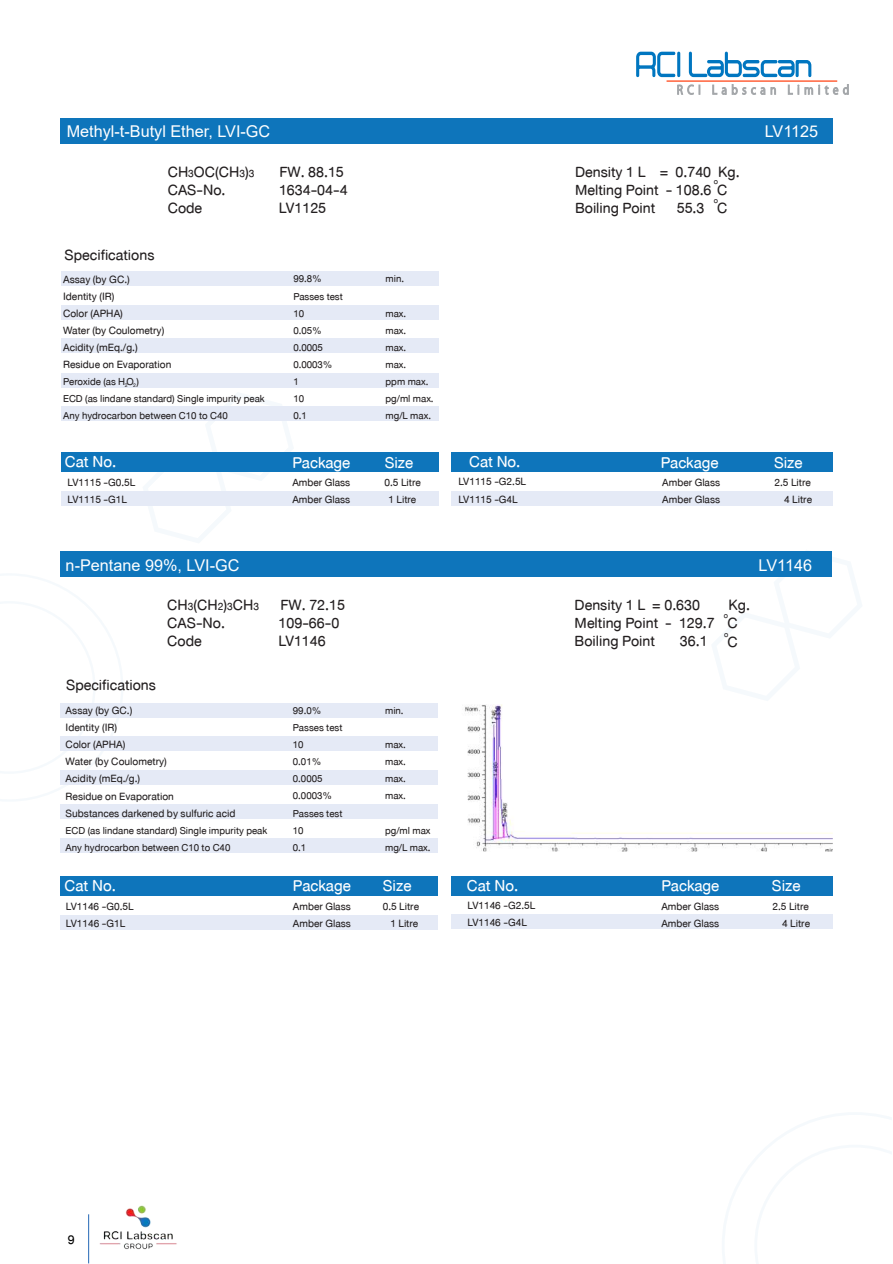
<style>
.page{position:relative;width:893px;height:1264px;background:#fff}
.page>*{position:absolute;margin:0;border:0;box-sizing:border-box;transform-origin:0 0}
.t1{font:22.2px "font 00000000271 efd 22";color:#fff}
.t2{font:21px/18px "font 00000000271 efd 22";color:#231f20}
.t3{font:18px "font 00000000271 efd 22";color:#000}
.t4{font:16.2px "font 00000000271 efd 22";color:#fff}
.t5{font:15px/17.1px "font 00000000271 efd 22";color:#231f20}
.t6{font:14.85px "font 00000000271 efd 22";color:#231f20}
.t7{font:14.25px/17.1px "font 00000000271 efd 22";color:#231f20}
.t8{font:10.95px "font 00000000271 efd 22";color:#231f20}
.t9{font:7.5px "font 00000000271 efd 22";color:#231f20}
.s1{font-size:15px}
</style>
<div class="page">
<svg style="left:60px;top:717px;width:63px;height:68px"></svg>
<svg style="left:142px;top:471px;width:152px;height:35px"></svg>
<svg style="left:677px;top:84px;width:23px;height:11px"></svg>
<svg style="left:712px;top:84px;width:64px;height:11px"></svg>
<svg style="left:788px;top:84px;width:61px;height:11px"></svg>
<svg style="left:636px;top:51px;width:43px;height:27px"></svg>
<div style="left:677px;top:52px;width:3px;height:25px;border:2px solid #0076c0"></div>
<svg style="left:688px;top:51px;width:124px;height:27px"></svg>
<hr style="left:666px;top:80px;width:171px;height:2px;background:#ff3b0a">
<div style="left:60px;top:551px;width:772px;height:26px;background:#0e75bb"></div>
<div style="left:60px;top:875px;width:378px;height:20px;background:#0e75bb"></div>
<div style="left:451px;top:875px;width:382px;height:20px;background:#0e75bb"></div>
<div style="left:60px;top:914px;width:378px;height:15px;background:#e5eaf6"></div>
<div style="left:451px;top:914px;width:382px;height:15px;background:#e5eaf6"></div>
<div style="left:60px;top:702px;width:378px;height:15px;background:#e5eaf6"></div>
<div style="left:60px;top:735px;width:378px;height:15px;background:#e5eaf6"></div>
<div style="left:60px;top:769px;width:378px;height:15px;background:#e5eaf6"></div>
<div style="left:60px;top:804px;width:378px;height:15px;background:#e5eaf6"></div>
<div style="left:60px;top:837px;width:378px;height:15px;background:#e5eaf6"></div>
<div style="left:61px;top:271px;width:377px;height:15px;background:#e5eaf6"></div>
<div style="left:61px;top:304px;width:377px;height:15px;background:#e5eaf6"></div>
<div style="left:61px;top:338px;width:377px;height:15px;background:#e5eaf6"></div>
<div style="left:61px;top:373px;width:377px;height:15px;background:#e5eaf6"></div>
<div style="left:61px;top:406px;width:377px;height:15px;background:#e5eaf6"></div>
<div style="left:61px;top:118px;width:772px;height:25px;background:#0e75bb"></div>
<div style="left:61px;top:452px;width:377px;height:19px;background:#0e75bb"></div>
<div style="left:452px;top:452px;width:381px;height:19px;background:#0e75bb"></div>
<div style="left:61px;top:491px;width:377px;height:14px;background:#e5eaf6"></div>
<div style="left:452px;top:491px;width:381px;height:14px;background:#e5eaf6"></div>
<img style="left:465px;top:704px;width:368px;height:147px">
<img style="left:88px;top:1205px;width:89px;height:58px">
<hr style="left:88px;top:1213px;width:1px;height:49px;background:#2366b5">
<p class="t4" style="left:67px;top:123px;width:205px">Methyl-t-Butyl Ether, LVI-GC</p>
<h2 class="t2" style="left:168px;top:160px;width:178px">CH<span class="s1">3</span>OC(CH<span class="s1">3</span>)<span class="s1">3</span> FW. 88.15<br>CAS-No.</h2>
<h2 class="t2" style="left:279px;top:178px;width:70px">1634-04-4</h2>
<h2 class="t2" style="left:168px;top:196px;width:36px">Code</h2>
<h2 class="t2" style="left:65px;top:243px;width:91px">Specifications</h2>
<p class="t5" style="left:63px;top:269px;width:110px">Assay (by GC.)<br>Identity (IR)<br>Color (APHA)<br>Water (by Coulometry)<br>Acidity (mEq./g.)<br>Residue on Evaporation</p>
<p class="t7" style="left:63px;top:371px;width:203px">Peroxide (as HO )<br>ECD (as lindane standard) Single impurity peak<br>Any hydrocarbon between C10 to C40</p>
<p class="t9" style="left:125px;top:380px;width:13px">2 2</p>
<h2 class="t2" style="left:279px;top:196px;width:49px">LV1125</h2>
<p class="t7" style="left:293px;top:269px;width:51px">99.8%<br>Passes test<br>10<br>0.05%<br>0.0005<br>0.0003%<br>1<br>10<br>0.1</p>
<p class="t7" style="left:386px;top:269px;width:20px">min.</p>
<p class="t7" style="left:386px;top:303px;width:50px">max.<br>max.<br>max.<br>max.<br>ppm max. pg/ml max. mg/L max.</p>
<h2 class="t2" style="left:575px;top:160px;width:166px">Density 1 L = 0.740 Kg.<br>Melting Point - 108.6 C<br>Boiling Point 55.3</h2>
<p class="t8" style="left:714px;top:174px;width:6px">o</p>
<p class="t8" style="left:714px;top:193px;width:6px">o</p>
<h2 class="t2" style="left:717px;top:197px;width:12px">C</h2>
<p class="t4" style="left:765px;top:123px;width:55px">LV1125</p>
<h1 class="t1" style="left:65px;top:446px;width:53px">Cat No.</h1>
<h1 class="t1" style="left:292px;top:447px;width:59px">Package</h1>
<h1 class="t1" style="left:385px;top:447px;width:30px">Size</h1>
<h1 class="t1" style="left:469px;top:446px;width:53px">Cat No.</h1>
<h1 class="t1" style="left:661px;top:447px;width:59px">Package</h1>
<h1 class="t1" style="left:774px;top:447px;width:30px">Size</h1>
<p class="t6" style="left:68px;top:472px;width:69px">LV1115 -G0.5L</p>
<p class="t6" style="left:292px;top:472px;width:59px">Amber Glass</p>
<p class="t6" style="left:385px;top:472px;width:38px">0.5 Litre</p>
<p class="t6" style="left:68px;top:489px;width:61px">LV1115 -G1L</p>
<p class="t6" style="left:292px;top:489px;width:59px">Amber Glass</p>
<p class="t6" style="left:389px;top:489px;width:29px">1 Litre</p>
<p class="t6" style="left:458px;top:471px;width:69px">LV1115 -G2.5L</p>
<p class="t6" style="left:662px;top:472px;width:59px">Amber Glass</p>
<p class="t6" style="left:775px;top:472px;width:38px">2.5 Litre</p>
<p class="t6" style="left:458px;top:488px;width:61px">LV1115 -G4L</p>
<p class="t6" style="left:662px;top:489px;width:59px">Amber Glass</p>
<p class="t6" style="left:784px;top:489px;width:29px">4 Litre</p>
<p class="t4" style="left:66px;top:556px;width:175px">n-Pentane 99%, LVI-GC</p>
<h2 class="t2" style="left:167px;top:594px;width:179px">CH<span class="s1">3</span>(CH<span class="s1">2</span>)<span class="s1">3</span>CH<span class="s1">3</span> FW. 72.15<br>CAS-No.</h2>
<h2 class="t2" style="left:279px;top:612px;width:62px">109-66-0</h2>
<h2 class="t2" style="left:167px;top:630px;width:36px">Code</h2>
<h2 class="t2" style="left:278px;top:630px;width:49px">LV1146</h2>
<h2 class="t2" style="left:66px;top:673px;width:91px">Specifications</h2>
<p class="t5" style="left:66px;top:700px;width:171px">Assay (by GC.)<br>Identity (IR)<br>Color (APHA)<br>Water (by Coulometry)<br>Acidity (mEq./g.)<br>Residue on Evaporation<br>Substances darkened by sulfuric acid</p>
<p class="t7" style="left:66px;top:820px;width:203px">ECD (as lindane standard) Single impurity peak<br>Any hydrocarbon between C10 to C40</p>
<p class="t7" style="left:293px;top:700px;width:51px">99.0%<br>Passes test<br>10<br>0.01%<br>0.0005<br>0.0003%<br>Passes test<br>10<br>0.1</p>
<p class="t7" style="left:385px;top:700px;width:20px">min.</p>
<p class="t7" style="left:385px;top:734px;width:22px;text-align:justify">max. max. max. max.</p>
<p class="t7" style="left:385px;top:820px;width:47px">pg/ml max mg/L max.</p>
<p class="t4" style="left:759px;top:556px;width:55px">LV1146</p>
<h2 class="t2" style="left:575px;top:594px;width:127px">Density 1 L = 0.630</h2>
<h2 class="t2" style="left:729px;top:594px;width:23px">Kg.</h2>
<h2 class="t2" style="left:575px;top:612px;width:142px">Melting Point - 129.7<br>Boiling Point 36.1</h2>
<p class="t8" style="left:724px;top:608px;width:6px">o</p>
<h2 class="t2" style="left:727px;top:612px;width:12px">C</h2>
<p class="t8" style="left:724px;top:626px;width:6px">o</p>
<h2 class="t2" style="left:727px;top:630px;width:12px">C</h2>
<h1 class="t1" style="left:65px;top:870px;width:53px">Cat No.</h1>
<h1 class="t1" style="left:293px;top:870px;width:59px">Package</h1>
<h1 class="t1" style="left:383px;top:870px;width:30px">Size</h1>
<h1 class="t1" style="left:467px;top:870px;width:53px">Cat No.</h1>
<h1 class="t1" style="left:661px;top:870px;width:59px">Package</h1>
<h1 class="t1" style="left:772px;top:870px;width:30px">Size</h1>
<p class="t6" style="left:66px;top:895px;width:69px">LV1146 -G0.5L</p>
<p class="t6" style="left:293px;top:895px;width:59px">Amber Glass</p>
<p class="t6" style="left:383px;top:895px;width:38px">0.5 Litre</p>
<p class="t6" style="left:66px;top:912px;width:61px">LV1146 -G1L</p>
<p class="t6" style="left:293px;top:912px;width:59px">Amber Glass</p>
<p class="t6" style="left:390px;top:912px;width:29px">1 Litre</p>
<p class="t6" style="left:467px;top:895px;width:69px">LV1146 -G2.5L</p>
<p class="t6" style="left:661px;top:895px;width:59px">Amber Glass</p>
<p class="t6" style="left:772px;top:895px;width:38px">2.5 Litre</p>
<p class="t6" style="left:467px;top:912px;width:61px">LV1146 -G4L</p>
<p class="t6" style="left:661px;top:912px;width:59px">Amber Glass</p>
<p class="t6" style="left:782px;top:912px;width:29px">4 Litre</p>
<p class="t3" style="left:68px;top:1228px;width:8px">9</p>
</div>
